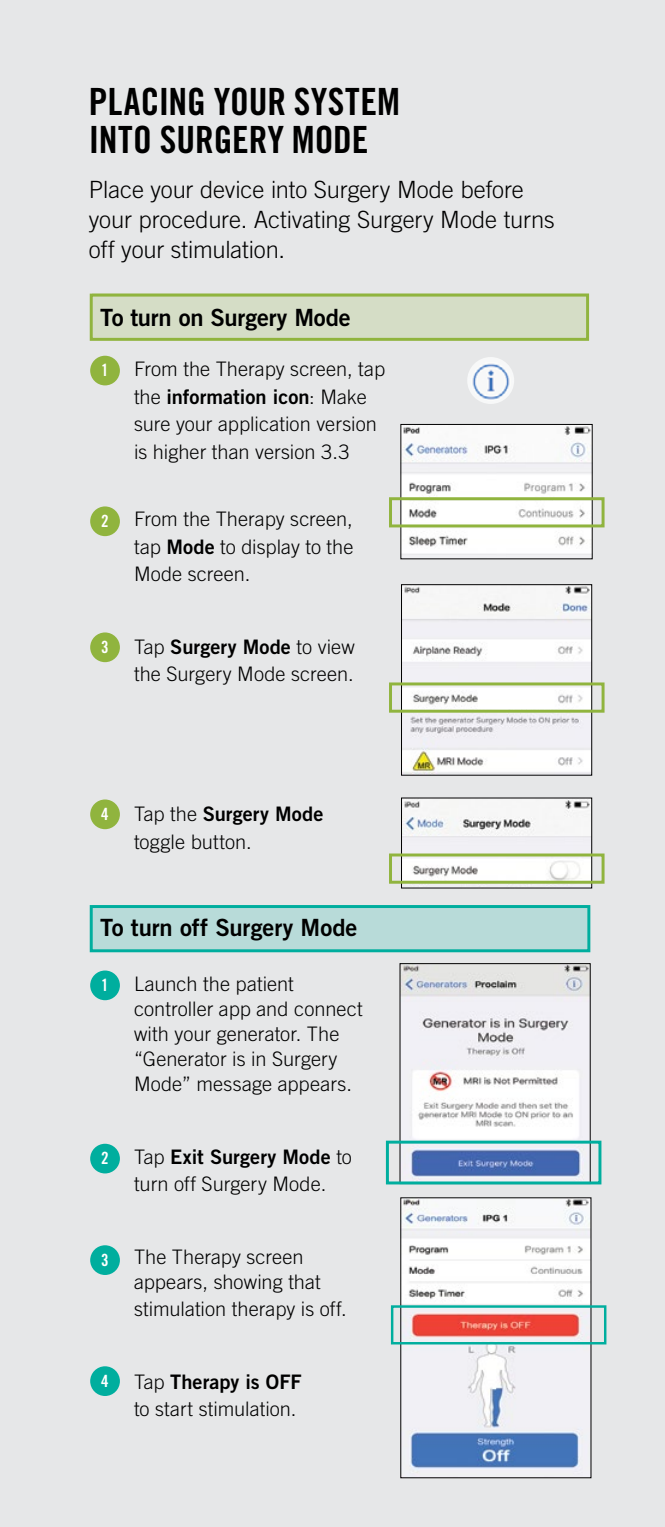
<style>
.page{position:relative;width:665px;height:1527px;background:#fff}
.page>*{position:absolute;margin:0;border:0;box-sizing:border-box;transform-origin:0 0}
.t1{font:37.5px/37.5px "Trade Gothic LT Std Bd Cn 20";letter-spacing:-.005em;color:#000}
.t2{font:300 23.75px/30px "Trade Gothic LT Std";letter-spacing:-.005em;color:#000}
.t3{font:23.75px "Trade Gothic LT Std Bd 2";letter-spacing:-.005em;color:#000}
.t4{font:300 20px/25px "Trade Gothic LT Std";color:#000}
.t5{font:20px "Trade Gothic LT Std Bd 2";letter-spacing:.005em;color:#000}
.t6{font:17px "Trade Gothic LT Std Bd Cn 20";color:#fff}
.s1{font-family:"Trade Gothic LT Std";font-weight:300}
.s2{font-family:"Trade Gothic LT Std Bd 2";font-weight:400}
</style>
<div class="page">
<div style="left:651px;top:0;width:13px;height:1527px;background:#e6e7e8"></div>
<div style="left:0;top:0;width:653px;height:1527px;background:#e6e7e8"></div>
<div style="left:92px;top:294px;width:497px;height:44px;background:#d5ddc6"></div>
<img style="left:401px;top:965px;width:187px;height:215px">
<div style="left:399px;top:963px;width:191px;height:221px;border:1px solid #000"></div>
<img style="left:404px;top:1145px;width:182px;height:35px">
<img style="left:402px;top:1199px;width:187px;height:277px">
<div style="left:391px;top:1305px;width:215px;height:39px;border:2px solid #00ae9e"></div>
<div style="left:92px;top:905px;width:495px;height:44px;background:#b8dbd9"></div>
<div style="left:90px;top:905px;width:500px;height:47px;border:3px solid #00ae9e"></div>
<div style="left:90px;top:356px;width:30px;height:29px;background:#90b43e;border-radius:50%"></div>
<img style="left:467px;top:357px;width:47px;height:47px;border-radius:23px">
<div style="left:90px;top:294px;width:499px;height:47px;border:3px solid #90b43e"></div>
<div style="left:90px;top:970px;width:30px;height:30px;background:#00ae9e;border-radius:50%"></div>
<div style="left:90px;top:1144px;width:30px;height:29px;background:#00ae9e;border-radius:50%"></div>
<div style="left:90px;top:1245px;width:30px;height:30px;background:#00ae9e;border-radius:50%"></div>
<div style="left:90px;top:1366px;width:30px;height:30px;background:#00ae9e;border-radius:50%"></div>
<img style="left:403px;top:586px;width:186px;height:187px">
<div style="left:401px;top:584px;width:190px;height:191px;border:1px solid #000"></div>
<img style="left:402px;top:426px;width:188px;height:131px">
<div style="left:400px;top:424px;width:192px;height:135px;border:1px solid #000"></div>
<div style="left:389px;top:497px;width:215px;height:30px;border:3px solid #90b43e"></div>
<div style="left:389px;top:682px;width:215px;height:31px;border:3px solid #90b43e"></div>
<img style="left:403px;top:800px;width:186px;height:86px">
<div style="left:386px;top:1140px;width:215px;height:44px;border:3px solid #00ae9e"></div>
<div style="left:90px;top:506px;width:30px;height:30px;background:#90b43e;border-radius:50%"></div>
<div style="left:90px;top:632px;width:30px;height:30px;background:#90b43e;border-radius:50%"></div>
<div style="left:90px;top:799px;width:30px;height:30px;background:#90b43e;border-radius:50%"></div>
<div style="left:389px;top:853px;width:215px;height:31px;border:3px solid #90b43e"></div>
<h1 class="t1" style="left:89px;top:83px;width:312px">PLACING YOUR SYSTEM<br>INTO SURGERY MODE</h1>
<p class="t2" style="left:89px;top:174px;width:467px">Place your device into Surgery Mode before your procedure. Activating Surgery Mode turns off your stimulation.</p>
<p class="t3" style="left:100px;top:303px;width:252px">To turn on Surgery Mode</p>
<p class="t4" style="left:134px;top:356px;width:252px">From the Therapy screen, tap</p>
<p class="t5" style="left:134px;top:384px;width:234px"><span class="s1">the</span> information icon<span class="s1">: Make</span></p>
<p class="t4" style="left:134px;top:410px;width:244px;line-height:27.5px">sure your application version is higher than version 3.3</p>
<p class="t6" style="left:101px;top:360px;width:9px">1</p>
<p class="t6" style="left:101px;top:510px;width:9px">2</p>
<p class="t6" style="left:101px;top:636px;width:9px">3</p>
<p class="t4" style="left:134px;top:505px;width:221px;line-height:27.5px;text-align:justify">From the Therapy screen, tap <span class="s2">Mode</span> to display to the Mode screen.</p>
<p class="t5" style="left:134px;top:634px;width:222px"><span class="s1">Tap</span> Surgery Mode <span class="s1">to view</span></p>
<p class="t4" style="left:134px;top:661px;width:221px">the Surgery Mode screen.</p>
<p class="t6" style="left:101px;top:803px;width:9px">4</p>
<p class="t5" style="left:134px;top:802px;width:191px"><span class="s1">Tap the</span> Surgery Mode</p>
<p class="t4" style="left:134px;top:829px;width:119px">toggle button.</p>
<p class="t3" style="left:100px;top:913px;width:258px">To turn off Surgery Mode</p>
<p class="t4" style="left:134px;top:971px;width:230px">Launch the patient controller app and connect with your generator. The “Generator is in Surgery<br>Mode” message appears.</p>
<p class="t6" style="left:101px;top:974px;width:9px">1</p>
<p class="t6" style="left:101px;top:1147px;width:9px">2</p>
<p class="t5" style="left:134px;top:1144px;width:219px"><span class="s1">Tap</span> Exit Surgery Mode <span class="s1">to</span></p>
<p class="t4" style="left:134px;top:1171px;width:194px">turn off Surgery Mode.</p>
<p class="t6" style="left:101px;top:1249px;width:9px">3</p>
<p class="t4" style="left:134px;top:1244px;width:188px">The Therapy screen appears, showing that</p>
<p class="t4" style="left:134px;top:1296px;width:214px">stimulation therapy is off.</p>
<p class="t6" style="left:101px;top:1370px;width:9px">4</p>
<p class="t5" style="left:134px;top:1369px;width:169px"><span class="s1">Tap</span> Therapy is OFF</p>
<p class="t4" style="left:134px;top:1396px;width:164px">to start stimulation.</p>
</div>
